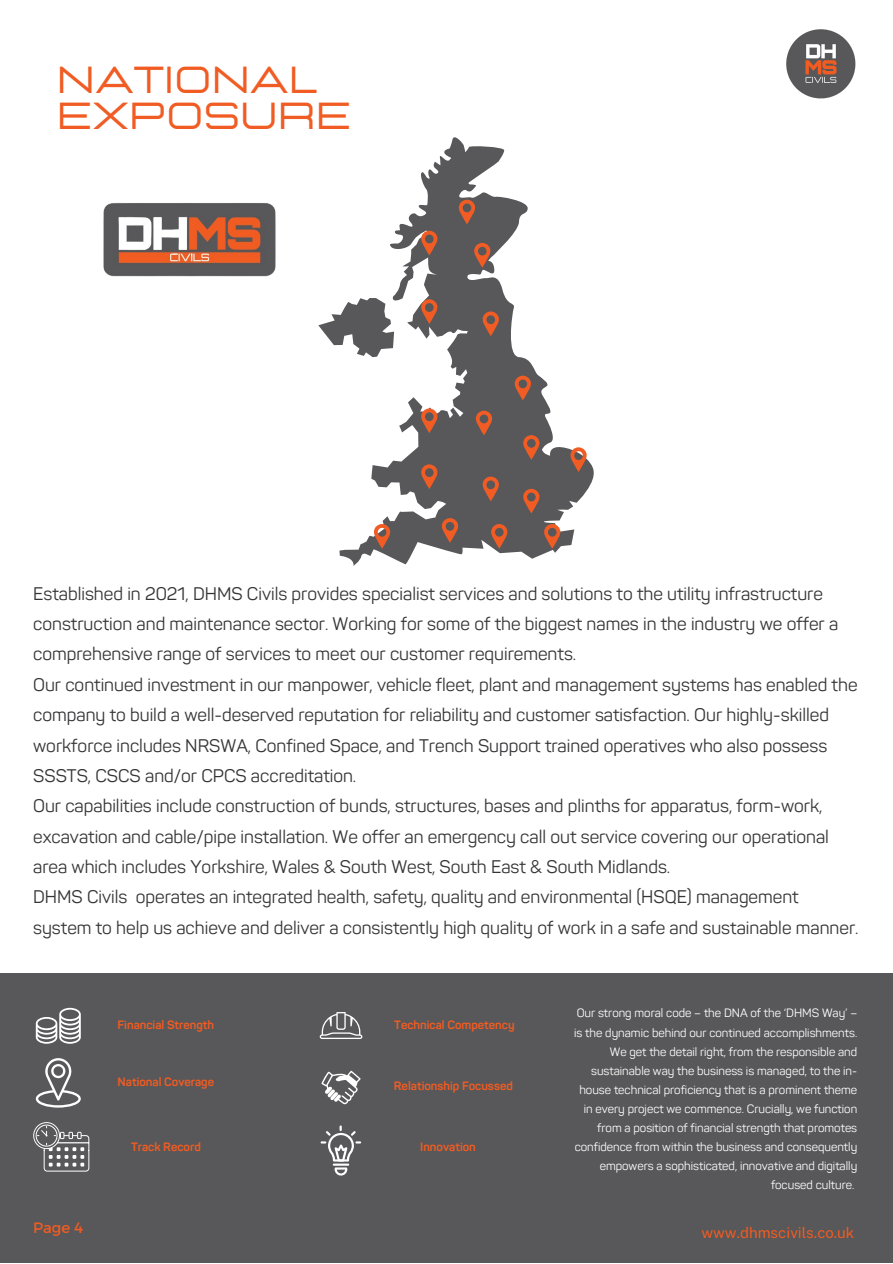
<style>
.page{position:relative;width:893px;height:1264px;background:#fff}
.page>*{position:absolute;margin:0;border:0;box-sizing:border-box;transform-origin:0 0}
.t1{font:37.5px/36px "Lastica";color:#f05c23}
.t2{font:18px/30.3px "Sahar";color:#353537}
.t3{font:15px "Public Sans";color:#f05c23}
.t4{font:15px "Montserrat";color:#f05c23}
.t5{font:12px/19px "Sahar";color:#fff;text-align:right}
.t6{font:700 12px "Sahar";color:#f05c23}
</style>
<div class="page">
<div style="left:0;top:973px;width:892px;height:289px;background:#585759"></div>
<svg style="left:339px;top:137px;width:255px;height:429px"></svg>
<svg style="left:318px;top:298px;width:76px;height:59px"></svg>
<svg style="left:474px;top:243px;width:16px;height:25px"></svg>
<svg style="left:543px;top:524px;width:17px;height:24px"></svg>
<svg style="left:482px;top:476px;width:17px;height:25px"></svg>
<svg style="left:491px;top:524px;width:16px;height:24px"></svg>
<svg style="left:441px;top:518px;width:17px;height:25px"></svg>
<svg style="left:373px;top:524px;width:17px;height:24px"></svg>
<svg style="left:421px;top:464px;width:16px;height:25px"></svg>
<svg style="left:523px;top:435px;width:16px;height:25px"></svg>
<svg style="left:570px;top:447px;width:17px;height:25px"></svg>
<svg style="left:523px;top:489px;width:16px;height:24px"></svg>
<svg style="left:514px;top:375px;width:17px;height:25px"></svg>
<svg style="left:421px;top:408px;width:16px;height:25px"></svg>
<svg style="left:475px;top:410px;width:17px;height:25px"></svg>
<svg style="left:482px;top:311px;width:17px;height:25px"></svg>
<svg style="left:421px;top:299px;width:16px;height:25px"></svg>
<svg style="left:421px;top:231px;width:16px;height:24px"></svg>
<img style="left:103px;top:203px;width:173px;height:74px">
<img style="left:786px;top:29px;width:70px;height:70px">
<svg style="left:458px;top:200px;width:17px;height:24px"></svg>
<svg style="left:36px;top:1007px;width:45px;height:36px"></svg>
<svg style="left:36px;top:1058px;width:45px;height:49px"></svg>
<svg style="left:33px;top:1122px;width:56px;height:49px"></svg>
<svg style="left:320px;top:1125px;width:41px;height:50px"></svg>
<svg style="left:321px;top:1070px;width:40px;height:34px"></svg>
<svg style="left:320px;top:1012px;width:42px;height:27px"></svg>
<p class="t1" style="left:57px;top:63px;width:296px">NATIONAL<br>EXPOSURE</p>
<p class="t2" style="left:33px;top:580px;width:806px">Established in 2021, DHMS Civils provides specialist services and solutions to the utility infrastructure construction and maintenance sector. Working for some of the biggest names in the industry we offer a comprehensive range of services to meet our customer requirements.</p>
<p class="t2" style="left:33px;top:671px;width:825px">Our continued investment in our manpower, vehicle fleet, plant and management systems has enabled the company to build a well-deserved reputation for reliability and customer satisfaction. Our highly-skilled workforce includes NRSWA, Confined Space, and Trench Support trained operatives who also possess SSSTS, CSCS and/or CPCS accreditation.</p>
<p class="t2" style="left:33px;top:792px;width:797px">Our capabilities include construction of bunds, structures, bases and plinths for apparatus, form-work, excavation and cable/pipe installation. We offer an emergency call out service covering our operational area which includes Yorkshire, Wales &amp; South West, South East &amp; South Midlands.</p>
<p class="t2" style="left:33px;top:883px;width:826px">DHMS Civils operates an integrated health, safety, quality and environmental (HSQE) management system to help us achieve and deliver a consistently high quality of work in a safe and sustainable manner.</p>
<p class="t6" style="left:118px;top:1019px;width:98px">Financial Strength</p>
<p class="t6" style="left:118px;top:1076px;width:98px">National Coverage</p>
<p class="t6" style="left:131px;top:1142px;width:71px">Track Record</p>
<p class="t6" style="left:394px;top:1019px;width:122px">Technical Competency</p>
<p class="t6" style="left:394px;top:1081px;width:120px">Relationship Focussed</p>
<p class="t6" style="left:420px;top:1142px;width:57px">Innovation</p>
<p class="t5" style="left:574px;top:1004px;width:284px">Our strong moral code – the DNA of the ‘DHMS Way’ – is the dynamic behind our continued accomplishments.<br>We get the detail right, from the responsible and sustainable way the business is managed, to the in&shy;house technical proficiency that is a prominent theme in every project we commence. Crucially, we function from a position of financial strength that promotes confidence from within the business and consequently empowers a sophisticated, innovative and digitally focused culture.</p>
<p class="t4" style="left:33px;top:1218px;width:52px">Page 4</p>
<p class="t3" style="left:701px;top:1223px;width:154px">www.dhmscivils.co.uk</p>
</div>
